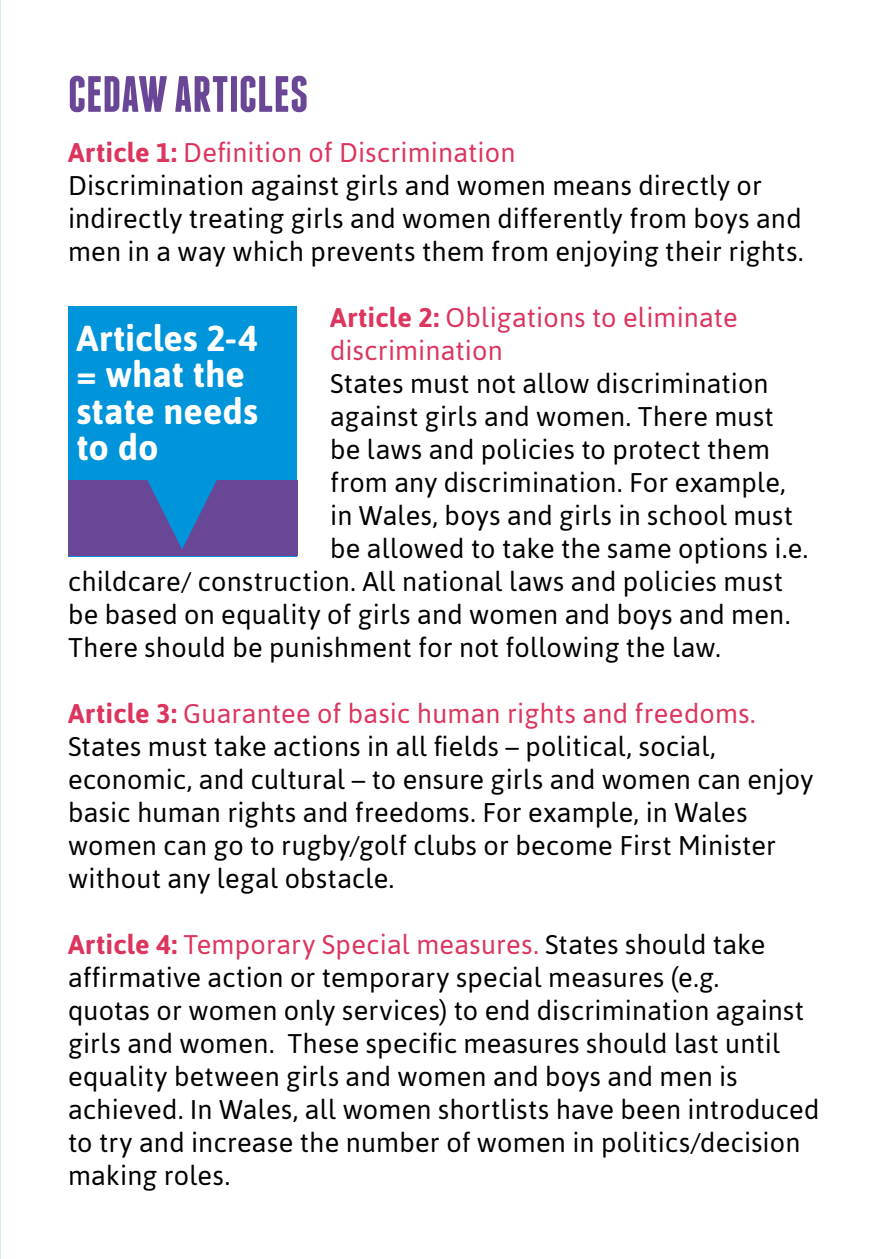
<style>
.page{position:relative;width:893px;height:1259px;background:#fff}
.page>*{position:absolute;margin:0;border:0;box-sizing:border-box;transform-origin:0 0}
.t1{font:700 51px "Franchise Free";color:#694796}
.t2{font:700 36px/36px "Asap";color:#fff}
.t3{font:27px/33px "Asap";letter-spacing:.01em;color:#000}
.t4{font:27px/33px "Asap";letter-spacing:.005em;color:#dc355e}
.s1{font-weight:700;color:#dc355e}
.s2{color:#dc355e}
.s3{font-weight:700}
</style>
<div class="page">
<div style="left:68px;top:306px;width:228px;height:250px;background:#0094da"></div>
<div style="left:68px;top:480px;width:230px;height:76px;background:#694796"></div>
<svg style="left:147px;top:480px;width:70px;height:69px"></svg>
<h1 class="t1" style="left:68px;top:70px;width:242px">CEDAW ARTICLES</h1>
<p class="t3" style="left:68px;top:135px;width:737px"><span class="s1">Article 1:</span> <span class="s2">Definition of Discrimination<br></span>Discrimination against girls and women means directly or indirectly treating girls and women differently from boys and men in a way which prevents them from enjoying their rights.</p>
<p class="t4" style="left:330px;top:300px;width:409px"><span class="s3">Article 2:</span> Obligations to eliminate discrimination</p>
<p class="t3" style="left:330px;top:366px;width:440px">States must not allow discrimination</p>
<p class="t3" style="left:330px;top:399px;width:445px">against girls and women. There must</p>
<p class="t3" style="left:330px;top:432px;width:441px">be laws and policies to protect them</p>
<p class="t3" style="left:330px;top:465px;width:457px">from any discrimination. For example,</p>
<p class="t3" style="left:330px;top:498px;width:464px">in Wales, boys and girls in school must</p>
<p class="t3" style="left:330px;top:531px;width:479px">be allowed to take the same options i.e.</p>
<p class="t3" style="left:68px;top:564px;width:716px">childcare/ construction. All national laws and policies must</p>
<p class="t3" style="left:68px;top:597px;width:724px">be based on equality of girls and women and boys and men.</p>
<p class="t3" style="left:68px;top:630px;width:654px">There should be punishment for not following the law.</p>
<p class="t3" style="left:68px;top:696px;width:747px"><span class="s1">Article 3:</span> <span class="s2">Guarantee of basic human rights and freedoms.<br></span>States must take actions in all fields – political, social, economic, and cultural – to ensure girls and women can enjoy basic human rights and freedoms. For example, in Wales women can go to rugby/golf clubs or become First Minister without any legal obstacle.</p>
<p class="t3" style="left:68px;top:927px;width:753px"><span class="s1">Article 4:</span> <span class="s2">Temporary Special measures.</span> States should take affirmative action or temporary special measures (e.g.<br>quotas or women only services) to end discrimination against girls and women. These specific measures should last until equality between girls and women and boys and men is achieved. In Wales, all women shortlists have been introduced to try and increase the number of women in politics/decision making roles.</p>
<h2 class="t2" style="left:77px;top:319px;width:183px">Articles 2-4 = what the state needs to do</h2>
</div>
